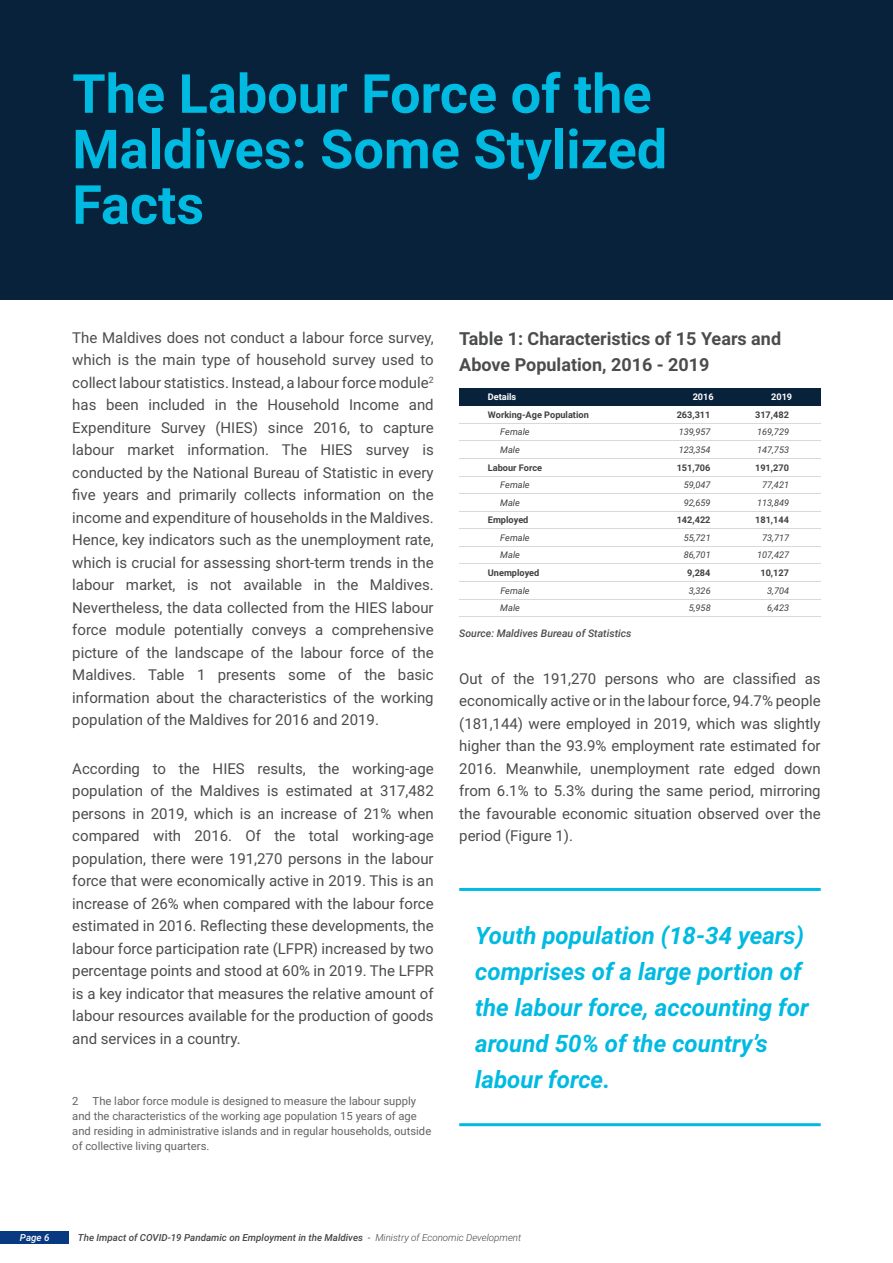
<style>
.page{position:relative;width:893px;height:1263px;background:#fff}
.page>*{position:absolute;margin:0;border:0;box-sizing:border-box;transform-origin:0 0}
.HEADING_2_WHT{font:700 54px/55.5px "Roboto";color:#00bae2}
.HIGHLIGHT_TEXT{font:italic 700 24px/36px "Roboto";color:#00bae2}
.TABLE_TITLES{font:700 18px/25.5px "Roboto";color:#4b4c4d}
.BODY_TEXT_BK{font:15px/22.5px "Roboto";color:#4b4c4d;text-align:justify}
.FOOT_NOTE{font:11.25px/15px "Roboto";color:#636366}
.SOURCE{font:italic 500 10.5px "Roboto";color:#4b4c4d}
.t1{font:italic 500 9.75px "Roboto";color:#454545}
.t2{font:italic 500 9.75px "Roboto";color:#fff}
.t3{font:italic 9.15px "Roboto";color:#404040}
.t4{font:700 9.15px "Roboto";color:#404040}
.t5{font:700 9.15px "Roboto";color:#fff}
.s1{font-weight:400}
.s2{font-weight:300}
</style>
<div class="page">
<div style="left:0;top:0;width:893px;height:300px;background:#09223c"></div>
<div style="left:460px;top:389px;width:361px;height:17px;background:#09223c"></div>
<hr style="left:459px;top:423px;width:362px;height:1px;background:#d9d9d9">
<hr style="left:459px;top:441px;width:362px;height:1px;background:#d9d9d9">
<hr style="left:459px;top:458px;width:362px;height:1px;background:#d9d9d9">
<hr style="left:459px;top:476px;width:362px;height:1px;background:#d9d9d9">
<hr style="left:459px;top:493px;width:362px;height:1px;background:#d9d9d9">
<hr style="left:459px;top:511px;width:362px;height:1px;background:#d9d9d9">
<hr style="left:459px;top:528px;width:362px;height:1px;background:#d9d9d9">
<hr style="left:459px;top:546px;width:362px;height:1px;background:#d9d9d9">
<hr style="left:459px;top:564px;width:362px;height:1px;background:#d9d9d9">
<hr style="left:459px;top:581px;width:362px;height:1px;background:#d9d9d9">
<hr style="left:459px;top:599px;width:362px;height:1px;background:#d9d9d9">
<hr style="left:459px;top:616px;width:362px;height:1px;background:#d9d9d9">
<hr style="left:459px;top:888px;width:362px;height:3px;background:#00bae2">
<hr style="left:459px;top:1123px;width:362px;height:3px;background:#00bae2">
<div style="left:0;top:1231px;width:69px;height:12px;background:#083981"></div>
<p class="HEADING_2_WHT" style="left:72px;top:64px;width:596px">The Labour Force of the<br>Maldives: Some Stylized<br>Facts</p>
<p class="BODY_TEXT_BK" style="left:72px;top:326px;width:363px">The Maldives does not conduct a labour force survey, which is the main type of household survey used to collect labour statistics. Instead, a labour force module<sup>2 </sup>has been included in the Household Income and Expenditure Survey (HIES) since 2016, to capture labour market information. The HIES survey is conducted by the National Bureau of Statistic in every five years and primarily collects information on the income and expenditure of households in the Maldives.<br>Hence, key indicators such as the unemployment rate, which is crucial for assessing short-term trends in the labour market, is not available in the Maldives.<br>Nevertheless, the data collected from the HIES labour force module potentially conveys a comprehensive picture of the landscape of the labour force of the Maldives. Table 1 presents some of the basic information about the characteristics of the working population of the Maldives for 2016 and 2019.</p>
<p class="BODY_TEXT_BK" style="left:72px;top:756px;width:363px">According to the HIES results, the working-age population of the Maldives is estimated at 317,482 persons in 2019, which is an increase of 21% when compared with 2016. Of the total working-age population, there were 191,270 persons in the labour force that were economically active in 2019. This is an increase of 26% when compared with the labour force estimated in 2016. Reflecting these developments, the labour force participation rate (LFPR) increased by two percentage points and stood at 60% in 2019. The LFPR is a key indicator that measures the relative amount of labour resources available for the production of goods and services in a country.</p>
<p class="FOOT_NOTE" style="left:72px;top:1093px;width:360px">2 The labor force module is designed to measure the labour supply and the characteristics of the working age population 15 years of age and residing in administrative islands and in regular households, outside of collective living quarters.</p>
<p class="TABLE_TITLES" style="left:459px;top:325px;width:323px">Table 1: Characteristics of 15 Years and<br>Above Population, 2016 - 2019</p>
<p class="t5" style="left:488px;top:391px;width:30px">Details</p>
<p class="t5" style="left:693px;top:391px;width:23px">2016</p>
<p class="t5" style="left:771px;top:391px;width:23px">2019</p>
<p class="t4" style="left:488px;top:408px;width:102px">Working-Age Population</p>
<p class="t4" style="left:677px;top:408px;width:35px">263,311</p>
<p class="t4" style="left:755px;top:408px;width:35px">317,482</p>
<p class="t3" style="left:500px;top:426px;width:31px">Female</p>
<p class="t3" style="left:679px;top:426px;width:34px">139,957</p>
<p class="t3" style="left:757px;top:426px;width:34px">169,729</p>
<p class="t3" style="left:500px;top:443px;width:21px">Male</p>
<p class="t3" style="left:679px;top:443px;width:34px">123,354</p>
<p class="t3" style="left:757px;top:443px;width:34px">147,753</p>
<p class="t4" style="left:488px;top:461px;width:56px">Labour Force</p>
<p class="t4" style="left:677px;top:461px;width:35px">151,706</p>
<p class="t4" style="left:755px;top:461px;width:35px">191,270</p>
<p class="t3" style="left:500px;top:478px;width:31px">Female</p>
<p class="t3" style="left:684px;top:478px;width:28px">59,047</p>
<p class="t3" style="left:762px;top:478px;width:28px">77,421</p>
<p class="t3" style="left:500px;top:496px;width:21px">Male</p>
<p class="t3" style="left:684px;top:496px;width:28px">92,659</p>
<p class="t3" style="left:757px;top:496px;width:34px">113,849</p>
<p class="t4" style="left:488px;top:514px;width:42px">Employed</p>
<p class="t4" style="left:677px;top:514px;width:35px">142,422</p>
<p class="t4" style="left:755px;top:514px;width:35px">181,144</p>
<p class="t3" style="left:500px;top:531px;width:31px">Female</p>
<p class="t3" style="left:684px;top:531px;width:28px">55,721</p>
<p class="t3" style="left:762px;top:531px;width:28px">73,717</p>
<p class="t3" style="left:500px;top:549px;width:21px">Male</p>
<p class="t3" style="left:684px;top:549px;width:28px">86,701</p>
<p class="t3" style="left:757px;top:549px;width:34px">107,427</p>
<p class="t4" style="left:488px;top:566px;width:53px">Unemployed</p>
<p class="t4" style="left:687px;top:566px;width:25px">9,284</p>
<p class="t4" style="left:760px;top:566px;width:30px">10,127</p>
<p class="t3" style="left:500px;top:584px;width:31px">Female</p>
<p class="t3" style="left:689px;top:584px;width:23px">3,326</p>
<p class="t3" style="left:767px;top:584px;width:23px">3,704</p>
<p class="t3" style="left:500px;top:601px;width:21px">Male</p>
<p class="t3" style="left:689px;top:601px;width:23px">5,958</p>
<p class="t3" style="left:767px;top:601px;width:23px">6,423</p>
<p class="SOURCE" style="left:459px;top:626px;width:174px">Source: Maldives Bureau of Statistics</p>
<p class="BODY_TEXT_BK" style="left:459px;top:666px;width:363px">Out of the 191,270 persons who are classified as economically active or in the labour force, 94.7% people (181,144) were employed in 2019, which was slightly higher than the 93.9% employment rate estimated for 2016. Meanwhile, unemployment rate edged down from 6.1% to 5.3% during the same period, mirroring the favourable economic situation observed over the period (Figure 1).</p>
<p class="HIGHLIGHT_TEXT" style="left:475px;top:916px;width:335px">Youth population (18-34 years) comprises of a large portion of the labour force, accounting for around 50% of the country’s labour force.</p>
<p class="t2" style="left:20px;top:1230px;width:31px">Page 6</p>
<p class="t1" style="left:78px;top:1230px;width:445px">The Impact of COVID-19 Pandamic on Employment in the Maldives <span class="s1">-</span> <span class="s2">Ministry of Economic Development</span></p>
</div>
